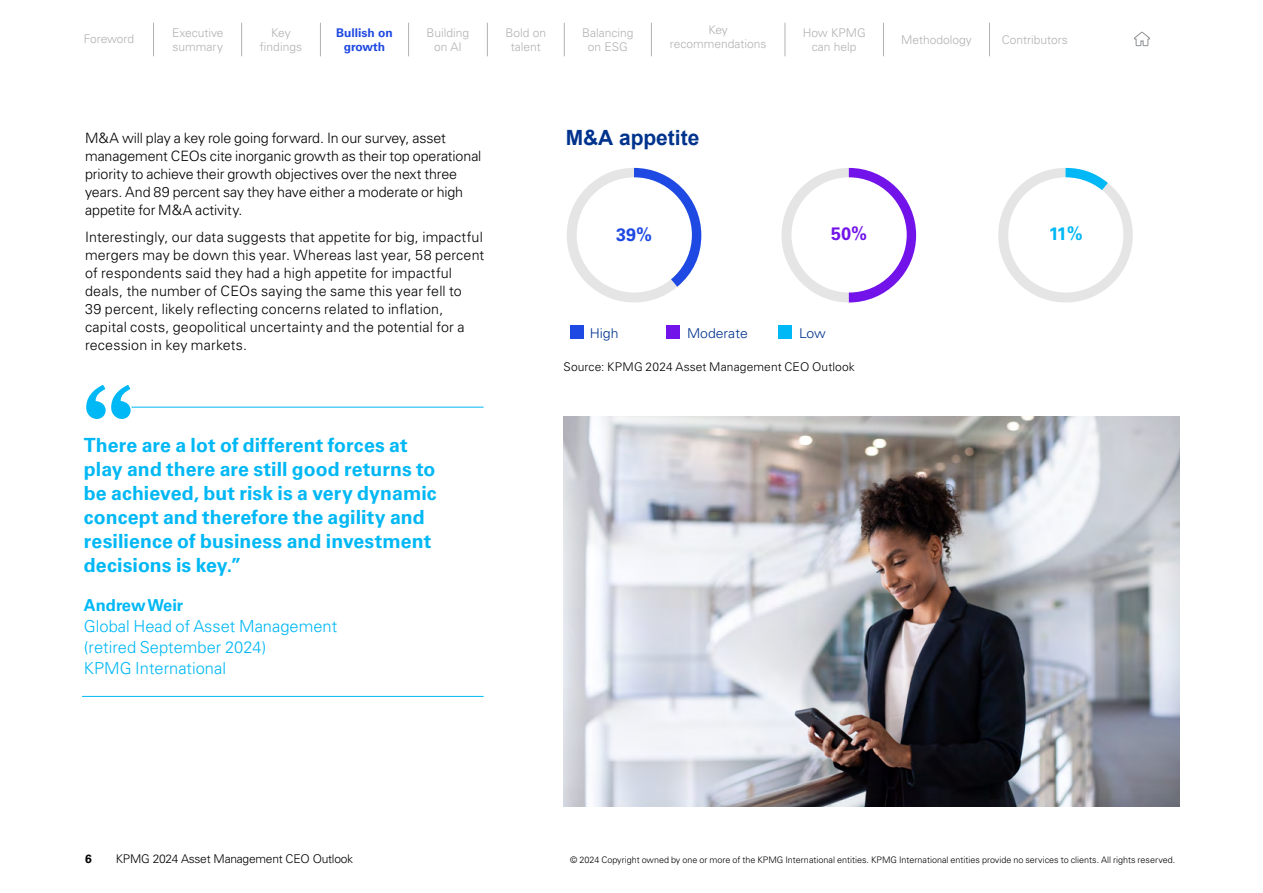
<style>
.page{position:relative;width:1263px;height:893px;background:#fff}
.page>*{position:absolute;margin:0;border:0;box-sizing:border-box;transform-origin:0 0}
.t1{font:700 21px "Arial";color:#00338d}
.t2{font:700 19.5px/24px "Univers LT Std";letter-spacing:.005em;color:#00b8f5}
.t3{font:700 18px "Univers LT Std";color:#7213ea}
.t4{font:700 18px "Univers LT Std";color:#00b8f5}
.t5{font:700 18px "Univers LT Std";color:#1e49e2}
.t6{font:300 16.5px/21px "Univers LT Std";color:#00b8f5}
.t7{font:700 16.5px "Univers LT Std";color:#00b8f5}
.t8{font:300 14.25px/18px "Univers LT Std";letter-spacing:.005em;color:#000}
.t9{font:300 13.5px "Univers LT Std";color:#00338d;scale:1.04 1}
.t10{font:300 12px/14.4px "Univers LT Std";color:#b2b2b2;text-align:center}
.t11{font:300 12px "Univers LT Std";color:#000}
.t12{font:300 12px "Univers LT Std";letter-spacing:-.02em;color:#000}
.t13{font:700 12px/14.4px "Univers LT Std";color:#1e49e2;text-align:center}
.t14{font:700 12px "Univers LT Std";color:#000}
.t15{font:300 9px "Univers LT Std";color:#000}
</style>
<div class="page">
<hr style="left:82px;top:696px;width:402px;height:1px;background:#00b8f5">
<hr style="left:115px;top:407px;width:369px;height:1px;background:#00b8f5">
<svg style="left:86px;top:385px;width:48px;height:34px"></svg>
<img style="left:563px;top:417px;width:617px;height:390px">
<svg style="left:567px;top:168px;width:134px;height:135px"></svg>
<div style="left:577px;top:177px;width:115px;height:116px;background:#fff;border-radius:50%"></div>
<svg style="left:781px;top:168px;width:135px;height:134px"></svg>
<div style="left:791px;top:177px;width:116px;height:116px;background:#fff;border-radius:50%"></div>
<svg style="left:998px;top:168px;width:135px;height:135px"></svg>
<div style="left:1008px;top:177px;width:115px;height:116px;background:#fff;border-radius:50%"></div>
<div style="left:571px;top:325px;width:13px;height:13px;background:#1e49e2"></div>
<div style="left:666px;top:325px;width:14px;height:13px;background:#7213ea"></div>
<div style="left:778px;top:325px;width:14px;height:13px;background:#00b8f5"></div>
<svg style="left:1134px;top:31px;width:16px;height:16px"></svg>
<hr style="left:153px;top:23px;width:1px;height:33px;background:#b2b2b2">
<hr style="left:241px;top:23px;width:1px;height:33px;background:#b2b2b2">
<hr style="left:320px;top:23px;width:1px;height:33px;background:#b2b2b2">
<hr style="left:408px;top:23px;width:1px;height:33px;background:#b2b2b2">
<hr style="left:487px;top:23px;width:1px;height:33px;background:#b2b2b2">
<hr style="left:564px;top:23px;width:1px;height:33px;background:#b2b2b2">
<hr style="left:651px;top:23px;width:1px;height:33px;background:#b2b2b2">
<hr style="left:785px;top:23px;width:1px;height:33px;background:#b2b2b2">
<hr style="left:883px;top:23px;width:1px;height:33px;background:#b2b2b2">
<hr style="left:989px;top:23px;width:1px;height:33px;background:#b2b2b2">
<p class="t10" style="left:84px;top:32px;width:52px">Foreword</p>
<p class="t10" style="left:172px;top:25px;width:53px;text-align:left">Executive summary</p>
<p class="t10" style="left:260px;top:25px;width:44px">Key findings</p>
<p class="t10" style="left:427px;top:25px;width:44px">Building on AI</p>
<p class="t10" style="left:506px;top:25px;width:42px">Bold on talent</p>
<p class="t10" style="left:582px;top:25px;width:53px">Balancing on ESG</p>
<p class="t10" style="left:670px;top:23px;width:98px">Key recommendations</p>
<p class="t10" style="left:803px;top:25px;width:65px">How KPMG can help</p>
<p class="t10" style="left:901px;top:32px;width:72px">Methodology</p>
<p class="t10" style="left:1002px;top:32px;width:68px">Contributors</p>
<p class="t13" style="left:336px;top:25px;width:58px">Bullish on growth</p>
<p class="t8" style="left:85px;top:128px;width:398px">M&amp;A will play a key role going forward. In our survey, asset management CEOs cite inorganic growth as their top operational priority to achieve their growth objectives over the next three years. And 89 percent say they have either a moderate or high appetite for M&amp;A activity.</p>
<p class="t8" style="left:85px;top:227px;width:401px">Interestingly, our data suggests that appetite for big, impactful mergers may be down this year. Whereas last year, 58 percent of respondents said they had a high appetite for impactful deals, the number of CEOs saying the same this year fell to<br>39 percent, likely reflecting concerns related to inflation, capital costs, geopolitical uncertainty and the potential for a recession in key markets.</p>
<h2 class="t2" style="left:84px;top:433px;width:354px">There are a lot of different forces at play and there are still good returns to be achieved, but risk is a very dynamic concept and therefore the agility and resilience of business and investment decisions is key.”</h2>
<p class="t7" style="left:84px;top:595px;width:101px">Andrew Weir</p>
<p class="t6" style="left:84px;top:615px;width:255px">Global Head of Asset Management (retired September 2024)<br>KPMG International</p>
<h1 class="t1" style="left:566px;top:123px;width:135px">M&amp;A appetite</h1>
<p class="t5" style="left:616px;top:224px;width:38px">39%</p>
<p class="t3" style="left:831px;top:223px;width:38px">50%</p>
<p class="t4" style="left:1049px;top:223px;width:36px">11%</p>
<p class="t9" style="left:687px;top:325px;width:60px">Moderate</p>
<p class="t9" style="left:799px;top:325px;width:27px">Low</p>
<p class="t11" style="left:563px;top:359px;width:293px">Source: KPMG 2024 Asset Management CEO Outlook</p>
<p class="t9" style="left:590px;top:325px;width:29px">High</p>
<p class="t14" style="left:85px;top:852px;width:8px">6</p>
<p class="t12" style="left:116px;top:852px;width:239px">KPMG 2024 Asset Management CEO Outlook</p>
<p class="t15" style="left:570px;top:854px;width:606px">© 2024 Copyright owned by one or more of the KPMG International entities. KPMG International entities provide no services to clients. All rights reserved.</p>
</div>
